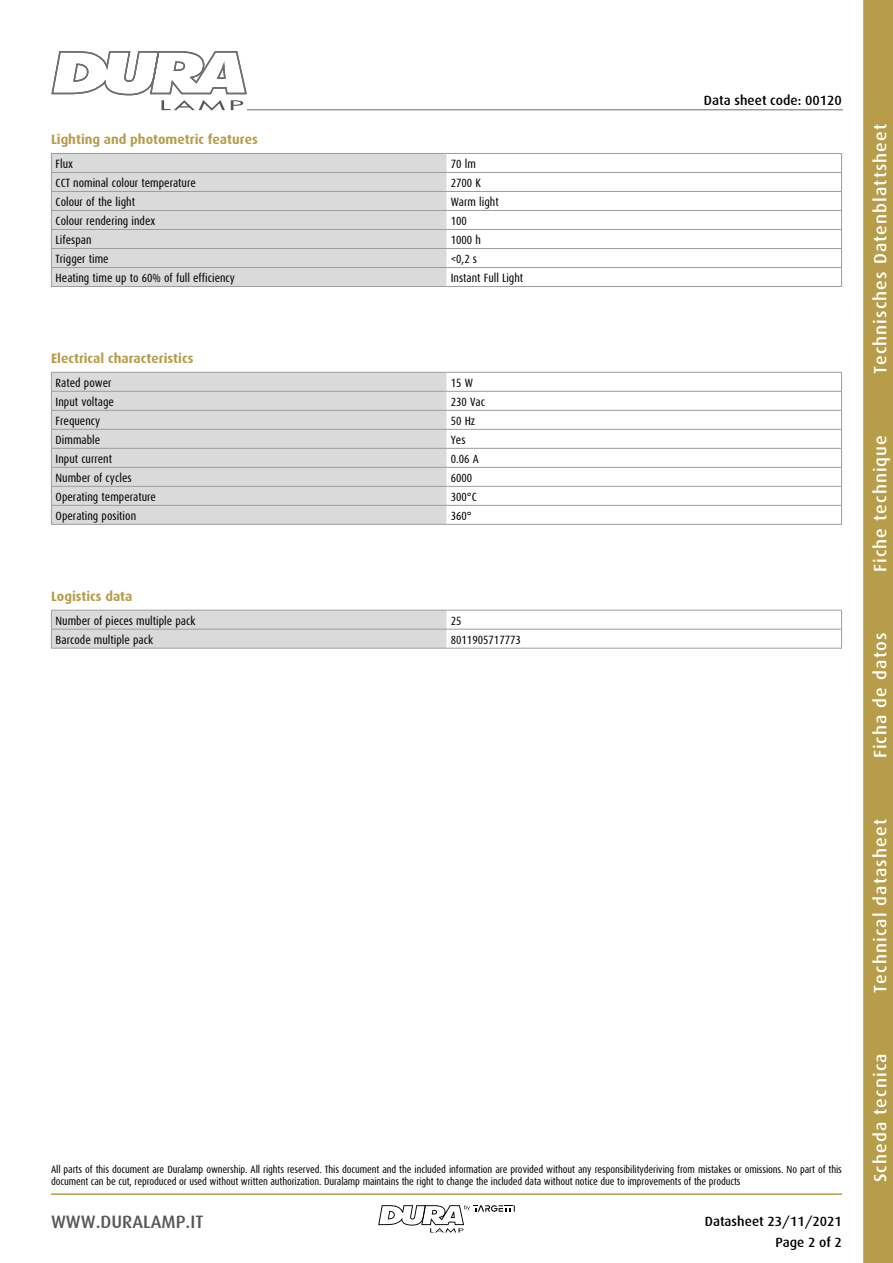
<style>
.page{position:relative;width:893px;height:1263px;background:#fff}
.page>*{position:absolute;margin:0;border:0;box-sizing:border-box;transform-origin:0 0}
.t1{font:500 18px "Dax";letter-spacing:.06em;color:#fff}
.t2{font:500 18px "Dax";color:#575756}
.t3{font:700 13.5px "Dax";color:#b79c49}
.t4{font:500 13.5px/21.3px "Dax";color:#000;text-align:right}
.t5{font:12px "Dax Condensed";color:#000}
.t6{font:10.5px/12px "Dax Condensed";letter-spacing:-.01em;color:#000}
</style>
<div class="page">
<svg style="left:863px;top:0;width:30px;height:1263px;background:#b89e4d"></svg>
<hr style="left:51px;top:1193px;width:791px;height:2px;background:#b79c49">
<svg style="left:378px;top:1205px;width:137px;height:28px"></svg>
<svg style="left:51px;top:51px;width:197px;height:60px"></svg>
<hr style="left:247px;top:109px;width:596px;height:1px;background:#9d9d9c">
<div style="left:52px;top:154px;width:394px;height:132px;background:#dadada"></div>
<hr style="left:446px;top:153px;width:396px;height:1px;background:#9d9d9c">
<hr style="left:446px;top:172px;width:396px;height:1px;background:#9d9d9c">
<hr style="left:446px;top:191px;width:396px;height:1px;background:#9d9d9c">
<hr style="left:446px;top:210px;width:396px;height:1px;background:#9d9d9c">
<hr style="left:446px;top:229px;width:396px;height:1px;background:#9d9d9c">
<hr style="left:446px;top:248px;width:396px;height:1px;background:#9d9d9c">
<hr style="left:446px;top:267px;width:396px;height:1px;background:#9d9d9c">
<svg style="left:841px;top:154px;width:1px;height:132px"></svg>
<hr style="left:446px;top:286px;width:396px;height:1px;background:#9d9d9c">
<hr style="left:51px;top:153px;width:395px;height:1px;background:#9d9d9c">
<hr style="left:51px;top:172px;width:395px;height:1px;background:#9d9d9c">
<hr style="left:51px;top:191px;width:395px;height:1px;background:#9d9d9c">
<hr style="left:51px;top:210px;width:395px;height:1px;background:#9d9d9c">
<hr style="left:51px;top:229px;width:395px;height:1px;background:#9d9d9c">
<hr style="left:51px;top:248px;width:395px;height:1px;background:#9d9d9c">
<hr style="left:51px;top:267px;width:395px;height:1px;background:#9d9d9c">
<svg style="left:51px;top:154px;width:1px;height:132px"></svg>
<hr style="left:51px;top:286px;width:395px;height:1px;background:#9d9d9c">
<div style="left:52px;top:373px;width:394px;height:151px;background:#dadada"></div>
<hr style="left:446px;top:372px;width:396px;height:1px;background:#9d9d9c">
<hr style="left:446px;top:391px;width:396px;height:1px;background:#9d9d9c">
<hr style="left:446px;top:410px;width:396px;height:1px;background:#9d9d9c">
<hr style="left:446px;top:429px;width:396px;height:1px;background:#9d9d9c">
<hr style="left:446px;top:448px;width:396px;height:1px;background:#9d9d9c">
<hr style="left:446px;top:467px;width:396px;height:1px;background:#9d9d9c">
<hr style="left:446px;top:486px;width:396px;height:1px;background:#9d9d9c">
<hr style="left:446px;top:505px;width:396px;height:1px;background:#9d9d9c">
<svg style="left:841px;top:373px;width:1px;height:151px"></svg>
<hr style="left:446px;top:524px;width:396px;height:1px;background:#9d9d9c">
<hr style="left:51px;top:372px;width:395px;height:1px;background:#9d9d9c">
<hr style="left:51px;top:391px;width:395px;height:1px;background:#9d9d9c">
<hr style="left:51px;top:410px;width:395px;height:1px;background:#9d9d9c">
<hr style="left:51px;top:429px;width:395px;height:1px;background:#9d9d9c">
<hr style="left:51px;top:448px;width:395px;height:1px;background:#9d9d9c">
<hr style="left:51px;top:467px;width:395px;height:1px;background:#9d9d9c">
<hr style="left:51px;top:486px;width:395px;height:1px;background:#9d9d9c">
<hr style="left:51px;top:505px;width:395px;height:1px;background:#9d9d9c">
<svg style="left:51px;top:373px;width:1px;height:151px"></svg>
<hr style="left:51px;top:524px;width:395px;height:1px;background:#9d9d9c">
<hr style="left:446px;top:610px;width:396px;height:1px;background:#9d9d9c">
<hr style="left:446px;top:629px;width:396px;height:1px;background:#9d9d9c">
<svg style="left:841px;top:610px;width:1px;height:38px"></svg>
<hr style="left:446px;top:648px;width:396px;height:1px;background:#9d9d9c">
<svg style="left:51px;top:610px;width:395px;height:38px;background:#d6d6d6"></svg>
<hr style="left:51px;top:648px;width:395px;height:1px;background:#9d9d9c">
<p class="t3" style="left:51px;top:132px;width:208px">Lighting and photometric features</p>
<p class="t5" style="left:56px;top:157px;width:19px">Flux</p>
<p class="t5" style="left:451px;top:157px;width:27px">70 lm</p>
<p class="t5" style="left:56px;top:177px;width:142px">CCT nominal colour temperature</p>
<p class="t5" style="left:451px;top:177px;width:32px">2700 K</p>
<p class="t5" style="left:56px;top:196px;width:81px">Colour of the light</p>
<p class="t5" style="left:451px;top:196px;width:49px">Warm light</p>
<p class="t5" style="left:56px;top:215px;width:101px">Colour rendering index</p>
<p class="t5" style="left:451px;top:215px;width:18px">100</p>
<p class="t5" style="left:56px;top:234px;width:37px">Lifespan</p>
<p class="t5" style="left:451px;top:234px;width:32px">1000 h</p>
<p class="t5" style="left:56px;top:253px;width:55px">Trigger time</p>
<p class="t5" style="left:451px;top:253px;width:28px">&lt;0,2 s</p>
<p class="t5" style="left:56px;top:272px;width:181px">Heating time up to 60% of full efficiency</p>
<p class="t5" style="left:451px;top:272px;width:74px">Instant Full Light</p>
<p class="t3" style="left:51px;top:351px;width:144px">Electrical characteristics</p>
<p class="t5" style="left:56px;top:376px;width:57px">Rated power</p>
<p class="t5" style="left:451px;top:376px;width:24px">15 W</p>
<p class="t5" style="left:56px;top:395px;width:60px">Input voltage</p>
<p class="t5" style="left:451px;top:395px;width:36px">230 Vac</p>
<p class="t5" style="left:56px;top:414px;width:46px">Frequency</p>
<p class="t5" style="left:451px;top:414px;width:26px">50 Hz</p>
<p class="t5" style="left:56px;top:433px;width:46px">Dimmable</p>
<p class="t5" style="left:451px;top:433px;width:16px">Yes</p>
<p class="t5" style="left:56px;top:452px;width:58px">Input current</p>
<p class="t5" style="left:451px;top:452px;width:30px">0.06 A</p>
<p class="t5" style="left:56px;top:471px;width:78px">Number of cycles</p>
<p class="t5" style="left:451px;top:471px;width:23px">6000</p>
<p class="t5" style="left:56px;top:490px;width:102px">Operating temperature</p>
<p class="t5" style="left:451px;top:490px;width:28px">300°C</p>
<p class="t5" style="left:56px;top:509px;width:82px">Operating position</p>
<p class="t5" style="left:451px;top:509px;width:23px">360°</p>
<p class="t3" style="left:51px;top:589px;width:83px">Logistics data</p>
<p class="t5" style="left:56px;top:614px;width:141px">Number of pieces multiple pack</p>
<p class="t5" style="left:451px;top:614px;width:12px">25</p>
<p class="t5" style="left:56px;top:633px;width:99px">Barcode multiple pack</p>
<p class="t5" style="left:451px;top:633px;width:72px">8011905717773</p>
<p class="t4" style="left:704px;top:90px;width:140px">Data sheet code: 00120</p>
<p class="t6" style="left:51px;top:1163px;width:792px">All parts of this document are Duralamp ownership. All rights reserved. This document and the included information are provided without any responsibilityderiving from mistakes or omissions. No part of this document can be cut, reproduced or used without written authorization. Duralamp maintains the right to change the included data without notice due to improvements of the products</p>
<h1 class="t2" style="left:51px;top:1212px;width:154px">WWW.DURALAMP.IT</h1>
<p class="t4" style="left:705px;top:1211px;width:139px">Datasheet 23/11/2021<br>Page 2 of 2</p>
<h1 class="t1" style="left:870px;top:374px;width:252px;rotate:-90deg">Technisches Datenblattsheet</h1>
<h1 class="t1" style="left:870px;top:572px;width:139px;rotate:-90deg">Fiche technique</h1>
<h1 class="t1" style="left:870px;top:758px;width:127px;rotate:-90deg">Ficha de datos</h1>
<h1 class="t1" style="left:870px;top:993px;width:175px;rotate:-90deg">Technical datasheet</h1>
<h1 class="t1" style="left:870px;top:1182px;width:130px;rotate:-90deg">Scheda tecnica</h1>
</div>
